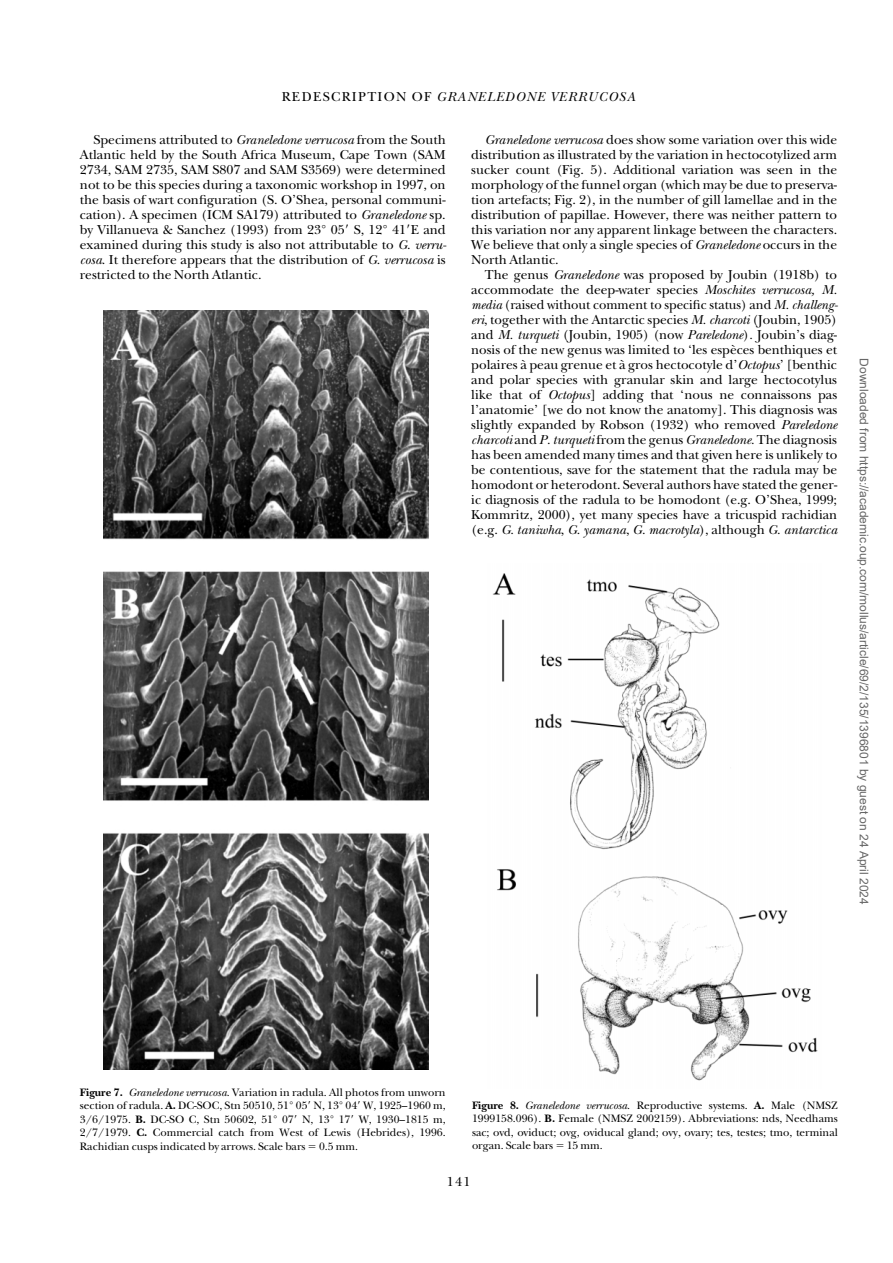
<style>
.page{position:relative;width:893px;height:1263px;background:#fff}
.page>*{position:absolute;margin:0;border:0;box-sizing:border-box;transform-origin:0 0}
.t1{font:13.5px/15px "New Baskerville";color:#000;text-align:justify}
.t2{font:italic 13.5px "New Baskerville";letter-spacing:.1em;color:#000}
.t3{font:12px "Arial";color:#666}
.t4{font:11.25px/13.5px "New Baskerville";color:#000;text-align:justify}
.s1{font-style:normal}
.s2{font-style:italic}
.s3{font-family:"Mathematical Pi One"}
.s4{font-weight:700}
</style>
<div class="page">
<img style="left:103px;top:311px;width:325px;height:758px">
<img style="left:492px;top:573px;width:326px;height:508px">
<p class="t2" style="left:282px;top:92px;width:355px"><span class="s1">REDESCRIPTION OF</span> GRANELEDONE VERRUCOSA</p>
<p class="t1" style="left:80px;top:134px;width:368px;text-indent:14px">Specimens attributed to <span class="s2">Graneledone verrucosa</span> from the South Atlantic held by the South Africa Museum, Cape Town (SAM 2734, SAM 2735, SAM S807 and SAM S3569) were determined not to be this species during a taxonomic workshop in 1997, on the basis of wart configuration (S. O’Shea, personal communi&shy;cation). A specimen (ICM SA179) attributed to <span class="s2">Graneledone</span> sp. by Villanueva &amp; Sanchez (1993) from 23° 05<span class="s3">-</span> S, 12° 41<span class="s3">-</span>E and examined during this study is also not attributable to <span class="s2">G. verru&shy;cosa</span>. It therefore appears that the distribution of <span class="s2">G. verrucosa</span> is restricted to the North Atlantic.</p>
<p class="t1" style="left:471px;top:134px;width:367px;text-indent:13px"><span class="s2">Graneledone verrucosa</span> does show some variation over this wide distribution as illustrated by the variation in hectocotylized arm sucker count (Fig. 5). Additional variation was seen in the morphology of the funnel organ (which may be due to preserva&shy;tion artefacts; Fig. 2), in the number of gill lamellae and in the distribution of papillae. However, there was neither pattern to this variation nor any apparent linkage between the characters.<br>We believe that only a single species of <span class="s2">Graneledone</span> occurs in the North Atlantic.</p>
<p class="t1" style="left:471px;top:269px;width:368px;text-indent:14px">The genus <span class="s2">Graneledone</span> was proposed by Joubin (1918b) to accommodate the deep-water species <span class="s2">Moschites verrucosa, M. media</span> (raised without comment to specific status) and <span class="s2">M. challeng&shy;eri</span>, together with the Antarctic species <span class="s2">M. charcoti</span> (Joubin, 1905) and <span class="s2">M. turqueti</span> (Joubin, 1905) (now <span class="s2">Pareledone</span>)<span class="s2">.</span> Joubin’s diag&shy;nosis of the new genus was limited to ‘les espèces benthiques et polaires à peau grenue et à gros hectocotyle d’<span class="s2">Octopus</span>’ [benthic and polar species with granular skin and large hectocotylus like that of <span class="s2">Octopus</span>] adding that ‘nous ne connaissons pas l’anatomie’ [we do not know the anatomy]. This diagnosis was slightly expanded by Robson (1932) who removed <span class="s2">Pareledone charcoti</span> and <span class="s2">P. turqueti</span> from the genus <span class="s2">Graneledone.</span> The diagnosis has been amended many times and that given here is unlikely to be contentious, save for the statement that the radula may be homodont or heterodont. Several authors have stated the gener&shy;ic diagnosis of the radula to be homodont (e.g. O’Shea, 1999; Kommritz, 2000), yet many species have a tricuspid rachidian (e.g. <span class="s2">G. taniwha</span>, <span class="s2">G. yamana</span>, <span class="s2">G. macrotyla</span>), although <span class="s2">G. antarctica</span></p>
<p class="t3" style="left:868px;top:358px;width:548px;rotate:90deg">Downloaded from https://academic.oup.com/mollus/article/69/2/135/1396801 by guest on 24 April 2024</p>
<p class="t4" style="left:80px;top:1087px;width:367px"><span class="s4">Figure 7.</span> <span class="s2">Graneledone verrucosa</span>. Variation in radula. All photos from unworn section of radula. <span class="s4">A.</span> DC-SOC, Stn 50510, 51° 05<span class="s3">-</span> N, 13° 04<span class="s3">-</span> W, 1925–1960 m, 3/6/1975. <span class="s4">B.</span> DC-SO C, Stn 50602, 51° 07<span class="s3">-</span> N, 13° 17<span class="s3">-</span> W, 1930–1815 m, 2/7/1979. <span class="s4">C.</span> Commercial catch from West of Lewis (Hebrides), 1996.<br>Rachidian cusps indicated by arrows. Scale bars 0.5 mm.</p>
<p class="t4" style="left:472px;top:1100px;width:367px"><span class="s4">Figure 8.</span> <span class="s2">Graneledone verrucosa</span>. Reproductive systems. <span class="s4">A.</span> Male (NMSZ 1999158.096). <span class="s4">B.</span> Female (NMSZ 2002159). Abbreviations: nds, Needhams sac; ovd, oviduct; ovg, oviducal gland; ovy, ovary; tes, testes; tmo, terminal organ. Scale bars 15 mm.</p>
<p class="t1" style="left:446px;top:1175px;width:25px">141</p>
</div>
